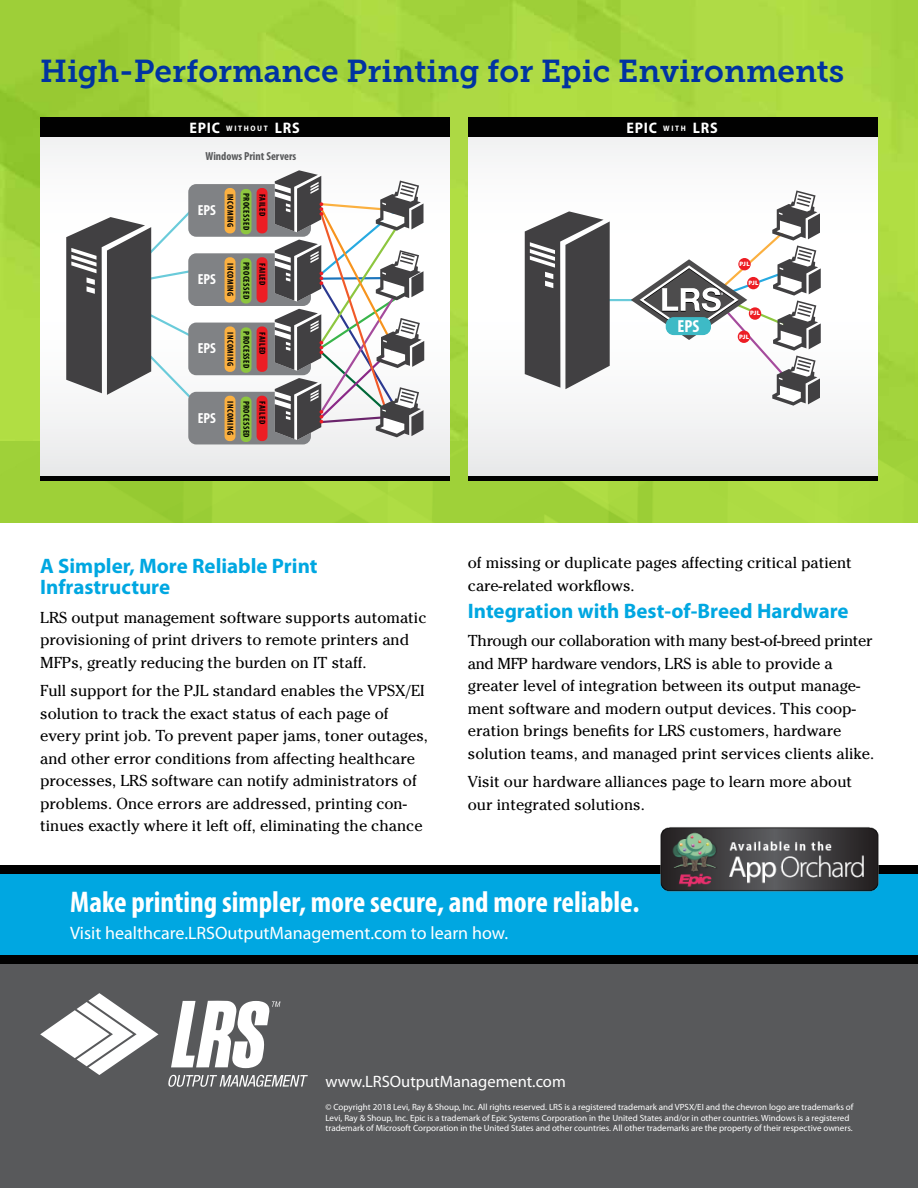
<style>
.page{position:relative;width:918px;height:1188px;background:#fff}
.page>*{position:absolute;margin:0;border:0;box-sizing:border-box;transform-origin:0 0}
.t1{font:31.5px "Museo Slab 700";color:#0033a1}
.t2{font:700 condensed 30px "Myriad Pro";color:#fff}
.t3{font:700 21px/21px "Myriad Pro";color:#00a7e1}
.t4{font:18px "Myriad Pro";color:#fff}
.t5{font:700 condensed 17.55px "Myriad Pro";color:#fff}
.t6{font:16.5px "Myriad Pro";color:#fff}
.t7{font:15.75px/22.5px "Cheltenham Std";color:#000}
.t8{font:700 semi-condensed 15.3px "Myriad Pro";letter-spacing:.05em;color:#fff}
.t9{font:700 condensed 14.55px "Myriad Pro";color:#fff}
.t10{font:700 condensed 11.7px "Myriad Pro";color:#58595b}
.t11{font:9px/10.5px "Myriad Pro";color:#fff}
.t12{font:700 condensed 8.7px "Myriad Pro";letter-spacing:.05em;color:#000}
.t13{font:900 6.45px "Myriad Pro";letter-spacing:.01em;color:#fff}
.s1{font-size:7.95px}
</style>
<div class="page">
<img style="left:0;top:0;width:918px;height:523px">
<div style="left:0;top:869px;width:918px;height:319px;background:#58595b"></div>
<div style="left:0;top:874px;width:918px;height:81px;background:#00a7e1"></div>
<div style="left:0;top:955px;width:918px;height:9px;background:#000"></div>
<div style="left:0;top:865px;width:918px;height:9px;background:#000"></div>
<svg style="left:171px;top:1001px;width:109px;height:67px"></svg>
<svg style="left:40px;top:993px;width:118px;height:82px"></svg>
<svg style="left:168px;top:1075px;width:140px;height:12px"></svg>
<div style="left:40px;top:117px;width:410px;height:364px;background:linear-gradient(to bottom,#fff,#f2f3f3)"></div>
<div style="left:40px;top:117px;width:410px;height:20px;background:#010101"></div>
<div style="left:40px;top:476px;width:410px;height:5px;background:#010101"></div>
<svg style="left:66px;top:212px;width:144px;height:185px"></svg>
<div style="left:188px;top:184px;width:123px;height:53px;background:#808285;border-radius:8px"></div>
<div style="left:225px;top:188px;width:10px;height:45px;background:#fbb040;border-radius:5px"></div>
<div style="left:241px;top:189px;width:10px;height:45px;background:#8dc63f;border-radius:5px"></div>
<div style="left:257px;top:188px;width:11px;height:45px;background:#ed1d24;border-radius:5px"></div>
<div style="left:188px;top:253px;width:123px;height:53px;background:#808285;border-radius:8px"></div>
<div style="left:225px;top:257px;width:10px;height:46px;background:#fbb040;border-radius:5px"></div>
<div style="left:241px;top:258px;width:10px;height:46px;background:#8dc63f;border-radius:5px"></div>
<div style="left:257px;top:257px;width:11px;height:46px;background:#ed1d24;border-radius:5px"></div>
<div style="left:188px;top:323px;width:123px;height:52px;background:#808285;border-radius:8px"></div>
<div style="left:225px;top:326px;width:10px;height:46px;background:#fbb040;border-radius:5px"></div>
<div style="left:241px;top:327px;width:10px;height:46px;background:#8dc63f;border-radius:5px"></div>
<div style="left:257px;top:326px;width:11px;height:46px;background:#ed1d24;border-radius:5px"></div>
<div style="left:188px;top:392px;width:123px;height:52px;background:#808285;border-radius:8px"></div>
<div style="left:225px;top:396px;width:10px;height:45px;background:#fbb040;border-radius:5px"></div>
<div style="left:241px;top:397px;width:10px;height:45px;background:#8dc63f;border-radius:5px"></div>
<div style="left:257px;top:396px;width:11px;height:45px;background:#ed1d24;border-radius:5px"></div>
<svg style="left:275px;top:170px;width:149px;height:270px"></svg>
<div style="left:468px;top:117px;width:410px;height:364px;background:linear-gradient(to right,#f5f5f6,#f4f4f4)"></div>
<div style="left:468px;top:117px;width:410px;height:20px;background:#010101"></div>
<div style="left:468px;top:476px;width:410px;height:5px;background:#010101"></div>
<hr style="left:599px;top:299px;width:55px;height:2px;background:#6acbda">
<svg style="left:631px;top:190px;width:190px;height:216px"></svg>
<svg style="left:525px;top:211px;width:85px;height:178px"></svg>
<div style="left:666px;top:317px;width:45px;height:18px;background:#3ebac6;border-radius:8px"></div>
<div style="left:738px;top:331px;width:12px;height:12px;background:#ed1d24;border-radius:50%"></div>
<div style="left:749px;top:307px;width:12px;height:13px;background:#ed1d24;border-radius:50%"></div>
<div style="left:747px;top:277px;width:13px;height:12px;background:#ed1d24;border-radius:50%"></div>
<div style="left:738px;top:258px;width:13px;height:12px;background:#ed1d24;border-radius:50%"></div>
<img style="left:660px;top:827px;width:219px;height:65px">
<h1 class="t1" style="left:40px;top:53px;width:806px">High-Performance Printing for Epic Environments</h1>
<p class="t8" style="left:189px;top:119px;width:112px">EPIC <span class="s1">WITHOUT</span> LRS</p>
<p class="t10" style="left:206px;top:150px;width:92px">Windows Print Servers</p>
<p class="t12" style="left:235px;top:194px;width:35px;rotate:90deg">INCOMING</p>
<p class="t12" style="left:251px;top:193px;width:39px;rotate:90deg">PROCESSED</p>
<p class="t12" style="left:267px;top:194px;width:24px;rotate:90deg">FAILED</p>
<p class="t8" style="left:626px;top:119px;width:93px">EPIC <span class="s1">WITH</span> LRS</p>
<p class="t9" style="left:198px;top:202px;width:20px">EPS</p>
<p class="t9" style="left:198px;top:271px;width:20px">EPS</p>
<p class="t12" style="left:235px;top:263px;width:35px;rotate:90deg">INCOMING</p>
<p class="t12" style="left:251px;top:262px;width:39px;rotate:90deg">PROCESSED</p>
<p class="t12" style="left:267px;top:263px;width:24px;rotate:90deg">FAILED</p>
<p class="t9" style="left:198px;top:341px;width:20px">EPS</p>
<p class="t12" style="left:235px;top:332px;width:35px;rotate:90deg">INCOMING</p>
<p class="t12" style="left:251px;top:331px;width:39px;rotate:90deg">PROCESSED</p>
<p class="t12" style="left:267px;top:332px;width:24px;rotate:90deg">FAILED</p>
<p class="t9" style="left:198px;top:410px;width:20px">EPS</p>
<p class="t12" style="left:235px;top:401px;width:35px;rotate:90deg">INCOMING</p>
<p class="t12" style="left:251px;top:401px;width:39px;rotate:90deg">PROCESSED</p>
<p class="t12" style="left:267px;top:401px;width:24px;rotate:90deg">FAILED</p>
<p class="t5" style="left:677px;top:317px;width:23px">EPS</p>
<p class="t13" style="left:740px;top:260px;width:12px">PJL</p>
<p class="t13" style="left:748px;top:279px;width:12px">PJL</p>
<p class="t13" style="left:750px;top:310px;width:12px">PJL</p>
<p class="t13" style="left:739px;top:333px;width:12px">PJL</p>
<h3 class="t3" style="left:40px;top:556px;width:279px">A Simpler, More Reliable Print<br>Infrastructure</h3>
<p class="t7" style="left:40px;top:606px;width:388px">LRS output management software supports automatic provisioning of print drivers to remote printers and<br>MFPs, greatly reducing the burden on IT staff.</p>
<p class="t7" style="left:40px;top:679px;width:389px">Full support for the PJL standard enables the VPSX/EI solution to track the exact status of each page of every print job. To prevent paper jams, toner outages, and other error conditions from affecting healthcare processes, LRS software can notify administrators of problems. Once errors are addressed, printing con&shy;tinues exactly where it left off, eliminating the chance</p>
<p class="t7" style="left:468px;top:552px;width:386px">of missing or duplicate pages affecting critical patient care-related workflows.</p>
<h3 class="t3" style="left:468px;top:601px;width:382px">Integration with Best-of-Breed Hardware</h3>
<p class="t7" style="left:468px;top:630px;width:408px">Through our collaboration with many best-of-breed printer and MFP hardware vendors, LRS is able to provide a greater level of integration between its output manage&shy;ment software and modern output devices. This coop&shy;eration brings benefits for LRS customers, hardware solution teams, and managed print services clients alike.</p>
<p class="t7" style="left:468px;top:771px;width:386px">Visit our hardware alliances page to learn more about our integrated solutions.</p>
<h2 class="t2" style="left:70px;top:885px;width:571px">Make printing simpler, more secure, and more reliable.</h2>
<p class="t4" style="left:70px;top:923px;width:439px">Visit healthcare.LRSOutputManagement.com to learn how.</p>
<p class="t6" style="left:326px;top:1072px;width:242px">www.LRSOutputManagement.com</p>
<p class="t11" style="left:326px;top:1102px;width:529px">© Copyright 2018 Levi, Ray &amp; Shoup, Inc. All rights reserved. LRS is a registered trademark and VPSX/EI and the chevron logo are trademarks of<br>Levi, Ray &amp; Shoup, Inc. Epic is a trademark of Epic Systems Corporation in the United States and/or in other countries. Windows is a registered trademark of Microsoft Corporation in the United States and other countries. All other trademarks are the property of their respective owners.</p>
</div>
